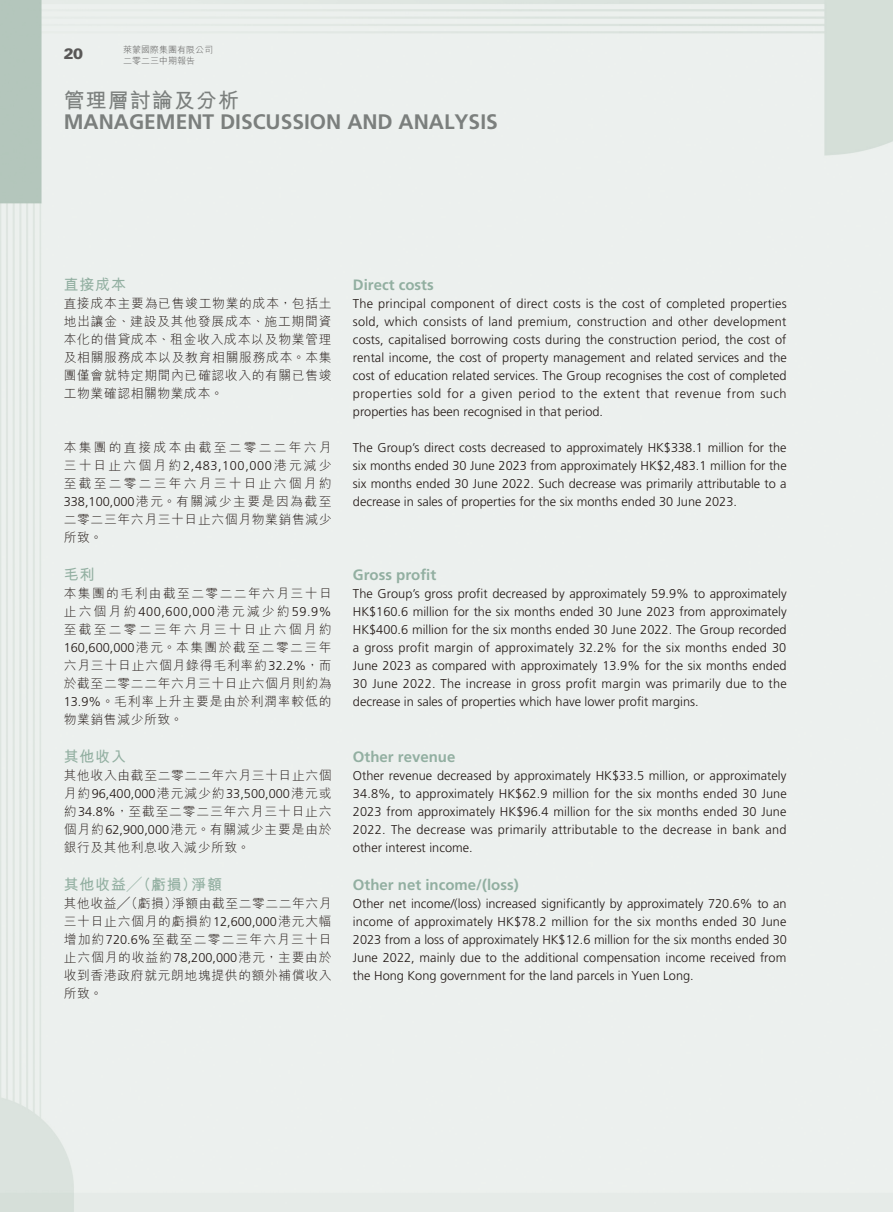
<style>
.page{position:relative;width:893px;height:1212px;background:#ecf0ee}
.page>*{position:absolute;margin:0;border:0;box-sizing:border-box;transform-origin:0 0}
.t1{font:700 27px "Frutiger LT Std";letter-spacing:-.03em;color:#5a776c}
.t2{font:700 27px "M Hei HK";letter-spacing:.05em;color:#719d8c}
.t3{font:700 21px "Frutiger LT Std";color:#7b7f7d}
.t4{font:700 21px "M Hei HK";letter-spacing:.05em;color:#7b7f7d}
.t5{font:700 15px "Frutiger LT Std";color:#92afa1}
.t6{font:700 15px "M Hei HK";letter-spacing:.05em;color:#92afa1}
.t7{font:900 15px "Univers LT Std";color:#595857}
.t8{font:300 12.75px/18px "Frutiger LT Std";color:#231916;text-align:justify}
.t9{font:300 12.75px/18px "M Hei HK";letter-spacing:.06em;color:#231916;text-align:justify}
.t10{font:300 12.75px "Frutiger LT Std";letter-spacing:.045em;color:#231916}
.t11{font:300 12.75px "M Hei HK";letter-spacing:.11em;color:#231916}
.t12{font:300 12.75px "M Hei HK";letter-spacing:.175em;color:#231916}
.t13{font:300 9px/10.8px "M Hei HK";color:#595857}
.s1{font-family:"M Hei HK"}
.s2{font-family:"Frutiger LT Std"}
</style>
<div class="page">
<p class="t7" style="left:64px;top:44px;width:21px">20</p>
<p class="t13" style="left:123px;top:44px;width:91px">萊蒙國際集團有限公司二零二三中期報告</p>
<h2 class="t4" style="left:64px;top:85px;width:177px">管理層討論及分析</h2>
<h2 class="t3" style="left:64px;top:109px;width:436px">MANAGEMENT DISCUSSION AND ANALYSIS</h2>
<h1 class="t2" style="left:64px;top:84px;width:227px">管理層討論及分析</h1>
<h1 class="t1" style="left:64px;top:116px;width:533px">MANAGEMENT DISCUSSION AND ANALYSIS</h1>
<p class="t6" style="left:64px;top:273px;width:64px">直接成本</p>
<p class="t9" style="left:64px;top:294px;width:269px">直接成本主要為已售竣工物業的成本，包括土地出讓金、建設及其他發展成本、施工期間資本化的借貸成本、租金收入成本以及物業管理及相關服務成本以及教育相關服務成本。本集團僅會就特定期間內已確認收入的有關已售竣工物業確認相關物業成本。</p>
<p class="t12" style="left:64px;top:441px;width:269px">本集團的直接成本由截至二零二二年六月</p>
<p class="t10" style="left:64px;top:458px;width:269px"><span class="s1">三十日止六個月約</span>2,483,100,000<span class="s1">港元減少</span></p>
<p class="t9" style="left:64px;top:474px;width:269px">至截至二零二三年六月三十日止六個月約<span class="s2">338,100,000</span>港元。有關減少主要是因為截至二零二三年六月三十日止六個月物業銷售減少所致。</p>
<p class="t6" style="left:64px;top:563px;width:32px">毛利</p>
<p class="t11" style="left:64px;top:587px;width:269px">本集團的毛利由截至二零二二年六月三十日</p>
<p class="t10" style="left:64px;top:604px;width:269px"><span class="s1">止六個月約</span> 400,600,000 <span class="s1">港元減少約</span> 59.9%</p>
<p class="t9" style="left:64px;top:620px;width:269px">至截至二零二三年六月三十日止六個月約<span class="s2">160,600,000</span>港元。本集團於截至二零二三年六月三十日止六個月錄得毛利率約<span class="s2">32.2%</span>，而於截至二零二二年六月三十日止六個月則約為<span class="s2">13.9%</span>。毛利率上升主要是由於利潤率較低的物業銷售減少所致。</p>
<p class="t6" style="left:64px;top:746px;width:64px">其他收入</p>
<p class="t9" style="left:64px;top:766px;width:269px">其他收入由截至二零二二年六月三十日止六個</p>
<p class="t8" style="left:64px;top:785px;width:269px"><span class="s1">月約</span>96,400,000<span class="s1">港元減少約</span>33,500,000<span class="s1">港元或</span></p>
<p class="t9" style="left:64px;top:802px;width:269px">約<span class="s2">34.8%</span>，至截至二零二三年六月三十日止六個月約<span class="s2">62,900,000</span>港元。有關減少主要是由於銀行及其他利息收入減少所致。</p>
<p class="t6" style="left:64px;top:874px;width:160px">其他收益╱（虧損）淨額</p>
<p class="t9" style="left:64px;top:894px;width:269px">其他收益╱（虧損）淨額由截至二零二二年六月三十日止六個月的虧損約<span class="s2">12,600,000</span>港元大幅增加約<span class="s2">720.6%</span>至截至二零二三年六月三十日止六個月的收益約<span class="s2">78,200,000</span>港元，主要由於收到香港政府就元朗地塊提供的額外補償收入所致。</p>
<p class="t5" style="left:353px;top:276px;width:82px">Direct costs</p>
<p class="t8" style="left:353px;top:295px;width:435px">The principal component of direct costs is the cost of completed properties sold, which consists of land premium, construction and other development costs, capitalised borrowing costs during the construction period, the cost of rental income, the cost of property management and related services and the cost of education related services. The Group recognises the cost of completed properties sold for a given period to the extent that revenue from such properties has been recognised in that period.</p>
<p class="t8" style="left:353px;top:439px;width:435px">The Group’s direct costs decreased to approximately HK$338.1 million for the six months ended 30 June 2023 from approximately HK$2,483.1 million for the six months ended 30 June 2022. Such decrease was primarily attributable to a decrease in sales of properties for the six months ended 30 June 2023.</p>
<p class="t5" style="left:353px;top:566px;width:85px">Gross profit</p>
<p class="t8" style="left:353px;top:585px;width:435px">The Group’s gross profit decreased by approximately 59.9% to approximately HK$160.6 million for the six months ended 30 June 2023 from approximately HK$400.6 million for the six months ended 30 June 2022. The Group recorded a gross profit margin of approximately 32.2% for the six months ended 30<br>June 2023 as compared with approximately 13.9% for the six months ended 30 June 2022. The increase in gross profit margin was primarily due to the decrease in sales of properties which have lower profit margins.</p>
<p class="t5" style="left:353px;top:748px;width:104px">Other revenue</p>
<p class="t8" style="left:353px;top:767px;width:435px">Other revenue decreased by approximately HK$33.5 million, or approximately 34.8%, to approximately HK$62.9 million for the six months ended 30 June 2023 from approximately HK$96.4 million for the six months ended 30 June 2022. The decrease was primarily attributable to the decrease in bank and other interest income.</p>
<p class="t5" style="left:353px;top:876px;width:167px">Other net income/(loss)</p>
<p class="t8" style="left:353px;top:895px;width:436px">Other net income/(loss) increased significantly by approximately 720.6% to an income of approximately HK$78.2 million for the six months ended 30 June 2023 from a loss of approximately HK$12.6 million for the six months ended 30<br>June 2022, mainly due to the additional compensation income received from the Hong Kong government for the land parcels in Yuen Long.</p>
</div>
